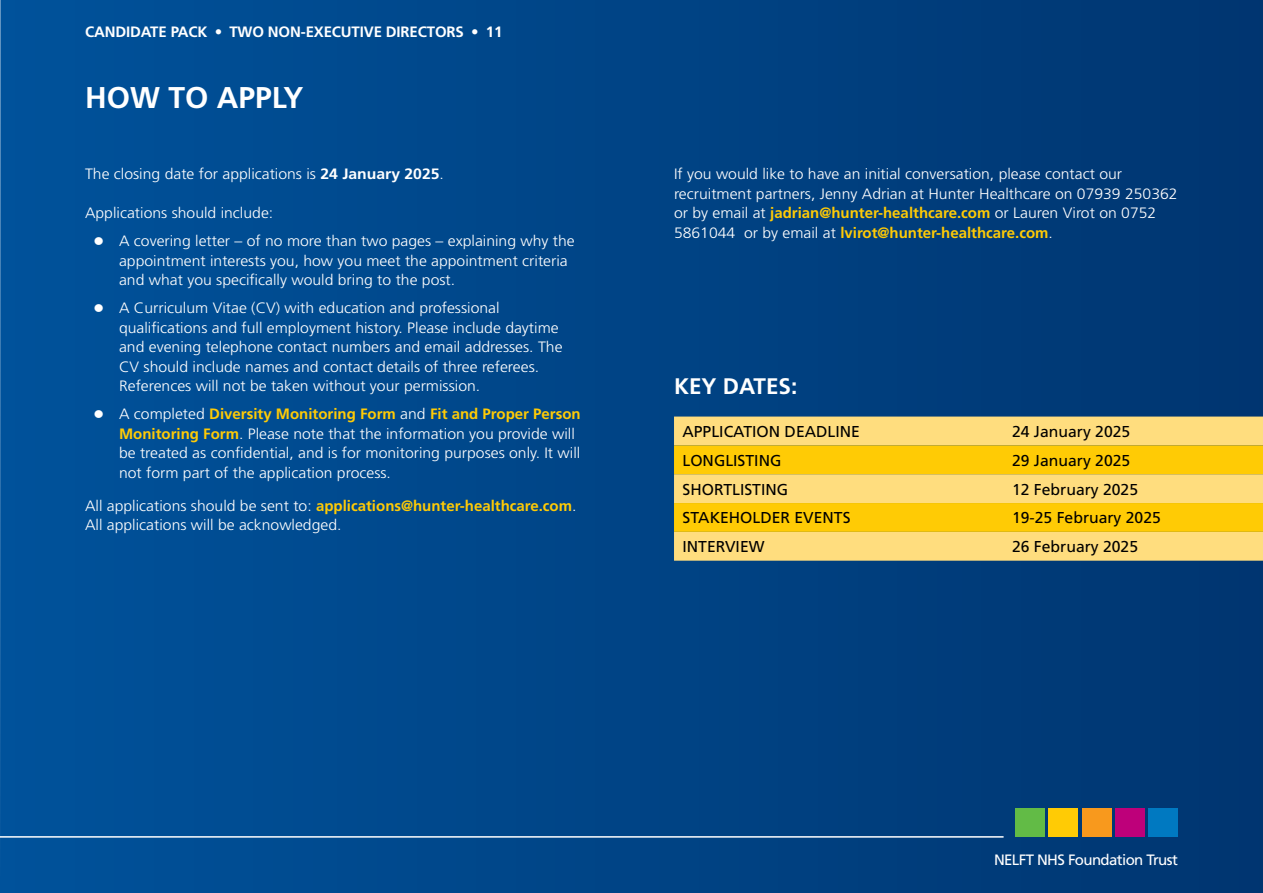
<style>
.page{position:relative;width:1263px;height:893px;background:#fff}
.page>*{position:absolute;margin:0;border:0;box-sizing:border-box;transform-origin:0 0}
.t1{font:700 30px "Frutiger LT Std";color:#fff}
.t2{font:700 22.5px "Frutiger LT Std";color:#fff}
.t3{font:15.75px "Frutiger LT Std";color:#000}
.t4{font:300 15px/19.5px "Frutiger LT Std";color:#fff;scale:1.05 1}
.t5{font:700 15px "Frutiger LT Std";letter-spacing:-.01em;color:#fff}
.t6{font:15px "Frutiger LT Std";letter-spacing:-.04em;color:#fff}
.s1{font-weight:700}
.s2{font-weight:700;color:#ffcb05}
</style>
<div class="page">
<div style="left:0;top:0;width:1263px;height:893px;background:linear-gradient(to right,#00529b,#003570)"></div>
<div style="left:1015px;top:808px;width:30px;height:29px;background:#62bb46"></div>
<div style="left:1049px;top:808px;width:29px;height:29px;background:#ffcb05"></div>
<div style="left:1082px;top:808px;width:29px;height:29px;background:#f8991d"></div>
<div style="left:1115px;top:808px;width:30px;height:29px;background:#be007a"></div>
<div style="left:1148px;top:808px;width:30px;height:29px;background:#0079c1"></div>
<hr style="left:0;top:836px;width:1003px;height:2px;background:#fff">
<div style="left:674px;top:417px;width:589px;height:144px;background:#ffdd7e"></div>
<svg style="left:674px;top:445px;width:589px;height:87px;fill:#ffcb05"></svg>
<p class="t5" style="left:85px;top:23px;width:419px">CANDIDATE PACK • TWO NON-EXECUTIVE DIRECTORS • 11</p>
<h1 class="t1" style="left:85px;top:79px;width:220px">HOW TO APPLY</h1>
<p class="t4" style="left:85px;top:164px;width:343px">The closing date for applications is <span class="s1">24 January 2025</span>.</p>
<p class="t4" style="left:85px;top:203px;width:181px">Applications should include:</p>
<p class="t4" style="left:119px;top:231px;width:435px;text-indent:-26px">● A covering letter – of no more than two pages – explaining why the appointment interests you, how you meet the appointment criteria and what you specifically would bring to the post.</p>
<p class="t4" style="left:119px;top:298px;width:424px;text-indent:-26px">● A Curriculum Vitae (CV) with education and professional qualifications and full employment history. Please include daytime and evening telephone contact numbers and email addresses. The CV should include names and contact details of three referees.<br>References will not be taken without your permission.</p>
<p class="t4" style="left:119px;top:404px;width:441px;text-indent:-26px">● A completed <span class="s2">Diversity Monitoring Form</span> and <span class="s2">Fit and Proper Person Monitoring Form</span>. Please note that the information you provide will be treated as confidential, and is for monitoring purposes only. It will not form part of the application process.</p>
<p class="t4" style="left:85px;top:496px;width:469px">All applications should be sent to: <span class="s2">applications@hunter-healthcare.com</span>.<br>All applications will be acknowledged.</p>
<p class="t4" style="left:674px;top:164px;width:481px">If you would like to have an initial conversation, please contact our recruitment partners, Jenny Adrian at Hunter Healthcare on 07939 250362 or by email at <span class="s2">jadrian@hunter-healthcare.com</span> or Lauren Virot on 0752<br>5861044 or by email at <span class="s2">lvirot@hunter-healthcare.com</span>.</p>
<h2 class="t2" style="left:674px;top:372px;width:125px">KEY DATES:</h2>
<p class="t3" style="left:682px;top:422px;width:179px">APPLICATION DEADLINE</p>
<p class="t3" style="left:1012px;top:422px;width:120px">24 January 2025</p>
<p class="t3" style="left:682px;top:451px;width:100px">LONGLISTING</p>
<p class="t3" style="left:1012px;top:451px;width:120px">29 January 2025</p>
<p class="t3" style="left:682px;top:480px;width:107px">SHORTLISTING</p>
<p class="t3" style="left:1012px;top:480px;width:128px">12 February 2025</p>
<p class="t3" style="left:682px;top:509px;width:170px">STAKEHOLDER EVENTS</p>
<p class="t3" style="left:1012px;top:509px;width:150px">19-25 February 2025</p>
<p class="t3" style="left:682px;top:537px;width:83px">INTERVIEW</p>
<p class="t3" style="left:1012px;top:537px;width:128px">26 February 2025</p>
<p class="t6" style="left:994px;top:851px;width:185px">NELFT NHS Foundation Trust</p>
</div>
